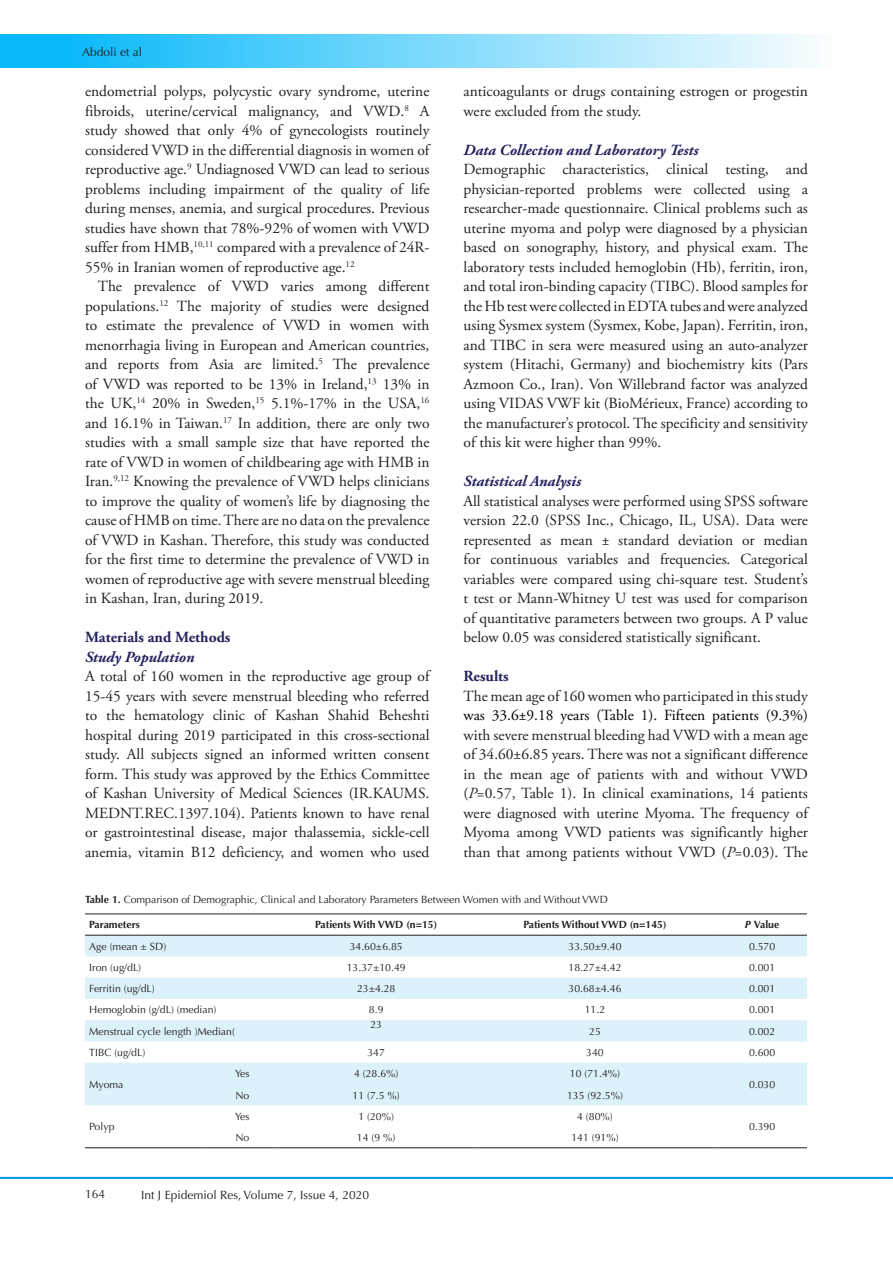
<style>
.page{position:relative;width:893px;height:1263px;background:#fff}
.page>*{position:absolute;margin:0;border:0;box-sizing:border-box;transform-origin:0 0}
.t1{font:15.45px/19.5px "Adobe Garamond Pro";color:#231f20;text-align:justify}
.t2{font:italic 700 15.45px "Adobe Garamond Pro";color:#26225d}
.t3{font:15.45px "Adobe Garamond Pro";color:#000}
.t4{font:700 15.45px "Adobe Garamond Pro";color:#26225d}
.t5{font:12px "Optima LT Std";color:#231f20}
.t6{font:10.5px "Optima LT Std";color:#231f20}
.t7{font:700 10.5px "Optima LT Std";color:#231f20}
.s1{font-style:italic}
.s2{font-weight:700}
</style>
<div class="page">
<hr style="left:0;top:1177px;width:893px;height:2px;background:#0099e5">
<div style="left:1px;top:35px;width:892px;height:33px;background:linear-gradient(to right,#00b4f9,#fff)"></div>
<svg style="left:85px;top:936px;width:722px;height:169px;fill:#dcf1fa"></svg>
<hr style="left:85px;top:913px;width:120px;height:1px;background:#231f20">
<hr style="left:205px;top:913px;width:75px;height:1px;background:#231f20">
<hr style="left:280px;top:913px;width:193px;height:1px;background:#231f20">
<hr style="left:473px;top:913px;width:244px;height:1px;background:#231f20">
<hr style="left:717px;top:913px;width:90px;height:1px;background:#231f20">
<hr style="left:85px;top:935px;width:120px;height:1px;background:#231f20">
<hr style="left:205px;top:935px;width:75px;height:1px;background:#231f20">
<hr style="left:280px;top:935px;width:193px;height:1px;background:#231f20">
<hr style="left:473px;top:935px;width:244px;height:1px;background:#231f20">
<hr style="left:717px;top:935px;width:90px;height:1px;background:#231f20">
<hr style="left:85px;top:1147px;width:120px;height:1px;background:#231f20">
<hr style="left:205px;top:1147px;width:75px;height:1px;background:#231f20">
<hr style="left:280px;top:1147px;width:193px;height:1px;background:#231f20">
<hr style="left:473px;top:1147px;width:244px;height:1px;background:#231f20">
<hr style="left:717px;top:1147px;width:90px;height:1px;background:#231f20">
<p class="t5" style="left:82px;top:45px;width:62px">Abdoli et al</p>
<p class="t1" style="left:85px;top:82px;width:346px">endometrial polyps, polycystic ovary syndrome, uterine fibroids, uterine/cervical malignancy, and VWD.<sup>8</sup> A study showed that only 4% of gynecologists routinely considered VWD in the differential diagnosis in women of reproductive age.<sup>9</sup> Undiagnosed VWD can lead to serious problems including impairment of the quality of life during menses, anemia, and surgical procedures. Previous studies have shown that 78%-92% of women with VWD suffer from HMB,<sup>10,11</sup> compared with a prevalence of 24R-55% in Iranian women of reproductive age.<sup>12</sup></p>
<p class="t1" style="left:85px;top:277px;width:346px;text-indent:13px">The prevalence of VWD varies among different populations.<sup>12</sup> The majority of studies were designed to estimate the prevalence of VWD in women with menorrhagia living in European and American countries, and reports from Asia are limited.<sup>5</sup> The prevalence of VWD was reported to be 13% in Ireland,<sup>13</sup> 13% in the UK,<sup>14</sup> 20% in Sweden,<sup>15</sup> 5.1%-17% in the USA,<sup>16 </sup>and 16.1% in Taiwan.<sup>17</sup> In addition, there are only two studies with a small sample size that have reported the rate of VWD in women of childbearing age with HMB in Iran.<sup>9,12</sup> Knowing the prevalence of VWD helps clinicians to improve the quality of women’s life by diagnosing the cause of HMB on time. There are no data on the prevalence of VWD in Kashan. Therefore, this study was conducted for the first time to determine the prevalence of VWD in women of reproductive age with severe menstrual bleeding in Kashan, Iran, during 2019.</p>
<p class="t4" style="left:85px;top:628px;width:147px">Materials and Methods</p>
<p class="t2" style="left:85px;top:648px;width:111px">Study Population</p>
<p class="t1" style="left:85px;top:667px;width:346px">A total of 160 women in the reproductive age group of 15-45 years with severe menstrual bleeding who referred to the hematology clinic of Kashan Shahid Beheshti hospital during 2019 participated in this cross-sectional study. All subjects signed an informed written consent form. This study was approved by the Ethics Committee of Kashan University of Medical Sciences (IR.KAUMS.<br>MEDNT.REC.1397.104). Patients known to have renal or gastrointestinal disease, major thalassemia, sickle-cell anemia, vitamin B12 deficiency, and women who used</p>
<p class="t1" style="left:463px;top:82px;width:346px">anticoagulants or drugs containing estrogen or progestin were excluded from the study.</p>
<p class="t2" style="left:463px;top:141px;width:236px">Data Collection and Laboratory Tests</p>
<p class="t1" style="left:463px;top:160px;width:346px">Demographic characteristics, clinical testing, and physician-reported problems were collected using a researcher-made questionnaire. Clinical problems such as uterine myoma and polyp were diagnosed by a physician based on sonography, history, and physical exam. The laboratory tests included hemoglobin (Hb), ferritin, iron, and total iron-binding capacity (TIBC). Blood samples for the Hb test were collected in EDTA tubes and were analyzed using Sysmex system (Sysmex, Kobe, Japan). Ferritin, iron, and TIBC in sera were measured using an auto-analyzer system (Hitachi, Germany) and biochemistry kits (Pars Azmoon Co., Iran). Von Willebrand factor was analyzed using VIDAS VWF kit (BioMérieux, France) according to the manufacturer’s protocol. The specificity and sensitivity of this kit were higher than 99%.</p>
<p class="t2" style="left:463px;top:472px;width:119px">Statistical Analysis</p>
<p class="t1" style="left:463px;top:492px;width:346px">All statistical analyses were performed using SPSS software version 22.0 (SPSS Inc., Chicago, IL, USA). Data were represented as mean ± standard deviation or median for continuous variables and frequencies. Categorical variables were compared using chi-square test. Student’s t test or Mann-Whitney U test was used for comparison of quantitative parameters between two groups. A P value below 0.05 was considered statistically significant.</p>
<p class="t4" style="left:463px;top:667px;width:47px">Results</p>
<p class="t1" style="left:463px;top:687px;width:346px">The mean age of 160 women who participated in this study</p>
<p class="t3" style="left:463px;top:706px;width:346px">was 33.6±9.18 years (Table 1). Fifteen patients (9.3%)</p>
<p class="t1" style="left:463px;top:726px;width:346px">with severe menstrual bleeding had VWD with a mean age of 34.60±6.85 years. There was not a significant difference in the mean age of patients with and without VWD (<span class="s1">P</span>=0.57, Table 1). In clinical examinations, 14 patients were diagnosed with uterine Myoma. The frequency of Myoma among VWD patients was significantly higher than that among patients without VWD (<span class="s1">P</span>=0.03). The</p>
<p class="t6" style="left:85px;top:894px;width:524px"><span class="s2">Table 1.</span> Comparison of Demographic, Clinical and Laboratory Parameters Between Women with and Without VWD</p>
<p class="t7" style="left:89px;top:919px;width:52px">Parameters</p>
<p class="t7" style="left:315px;top:919px;width:123px">Patients With VWD (n=15)</p>
<p class="t7" style="left:523px;top:919px;width:144px">Patients Without VWD (n=145)</p>
<p class="t7" style="left:745px;top:919px;width:36px"><span class="s1">P</span> Value</p>
<p class="t6" style="left:89px;top:940px;width:78px">Age (mean ± SD)</p>
<p class="t6" style="left:350px;top:940px;width:55px">34.60±6.85</p>
<p class="t6" style="left:568px;top:940px;width:55px">33.50±9.40</p>
<p class="t6" style="left:749px;top:940px;width:28px">0.570</p>
<p class="t6" style="left:89px;top:961px;width:53px">Iron (ug/dL)</p>
<p class="t6" style="left:347px;top:961px;width:60px">13.37±10.49</p>
<p class="t6" style="left:568px;top:961px;width:55px">18.27±4.42</p>
<p class="t6" style="left:749px;top:961px;width:28px">0.001</p>
<p class="t6" style="left:89px;top:982px;width:67px">Ferritin (ug/dL)</p>
<p class="t6" style="left:357px;top:982px;width:40px">23±4.28</p>
<p class="t6" style="left:568px;top:982px;width:55px">30.68±4.46</p>
<p class="t6" style="left:749px;top:982px;width:28px">0.001</p>
<p class="t6" style="left:89px;top:1004px;width:129px">Hemoglobin (g/dL) (median)</p>
<p class="t6" style="left:369px;top:1004px;width:16px">8.9</p>
<p class="t6" style="left:585px;top:1004px;width:22px">11.2</p>
<p class="t6" style="left:749px;top:1004px;width:28px">0.001</p>
<p class="t6" style="left:89px;top:1025px;width:147px">Menstrual cycle length )Median(</p>
<p class="t6" style="left:370px;top:1018px;width:13px">23</p>
<p class="t6" style="left:589px;top:1025px;width:13px">25</p>
<p class="t6" style="left:749px;top:1025px;width:28px">0.002</p>
<p class="t6" style="left:89px;top:1046px;width:58px">TIBC (ug/dL)</p>
<p class="t6" style="left:367px;top:1046px;width:19px">347</p>
<p class="t6" style="left:586px;top:1046px;width:19px">340</p>
<p class="t6" style="left:749px;top:1046px;width:28px">0.600</p>
<p class="t6" style="left:89px;top:1078px;width:36px">Myoma</p>
<p class="t6" style="left:235px;top:1067px;width:16px">Yes</p>
<p class="t6" style="left:354px;top:1067px;width:46px">4 (28.6%)</p>
<p class="t6" style="left:570px;top:1067px;width:52px">10 (71.4%)</p>
<p class="t6" style="left:749px;top:1078px;width:28px">0.030</p>
<p class="t6" style="left:235px;top:1089px;width:16px">No</p>
<p class="t6" style="left:353px;top:1089px;width:49px">11 (7.5 %)</p>
<p class="t6" style="left:567px;top:1089px;width:58px">135 (92.5%)</p>
<p class="t6" style="left:89px;top:1120px;width:27px">Polyp</p>
<p class="t6" style="left:235px;top:1110px;width:16px">Yes</p>
<p class="t6" style="left:358px;top:1110px;width:37px">1 (20%)</p>
<p class="t6" style="left:577px;top:1110px;width:37px">4 (80%)</p>
<p class="t6" style="left:235px;top:1131px;width:16px">No</p>
<p class="t6" style="left:357px;top:1131px;width:40px">14 (9 %)</p>
<p class="t6" style="left:571px;top:1131px;width:49px">141 (91%)</p>
<p class="t5" style="left:85px;top:1187px;width:22px">164</p>
<p class="t5" style="left:141px;top:1188px;width:229px">Int J Epidemiol Res, Volume 7, Issue 4, 2020</p>
<p class="t6" style="left:749px;top:1120px;width:28px">0.390</p>
</div>
